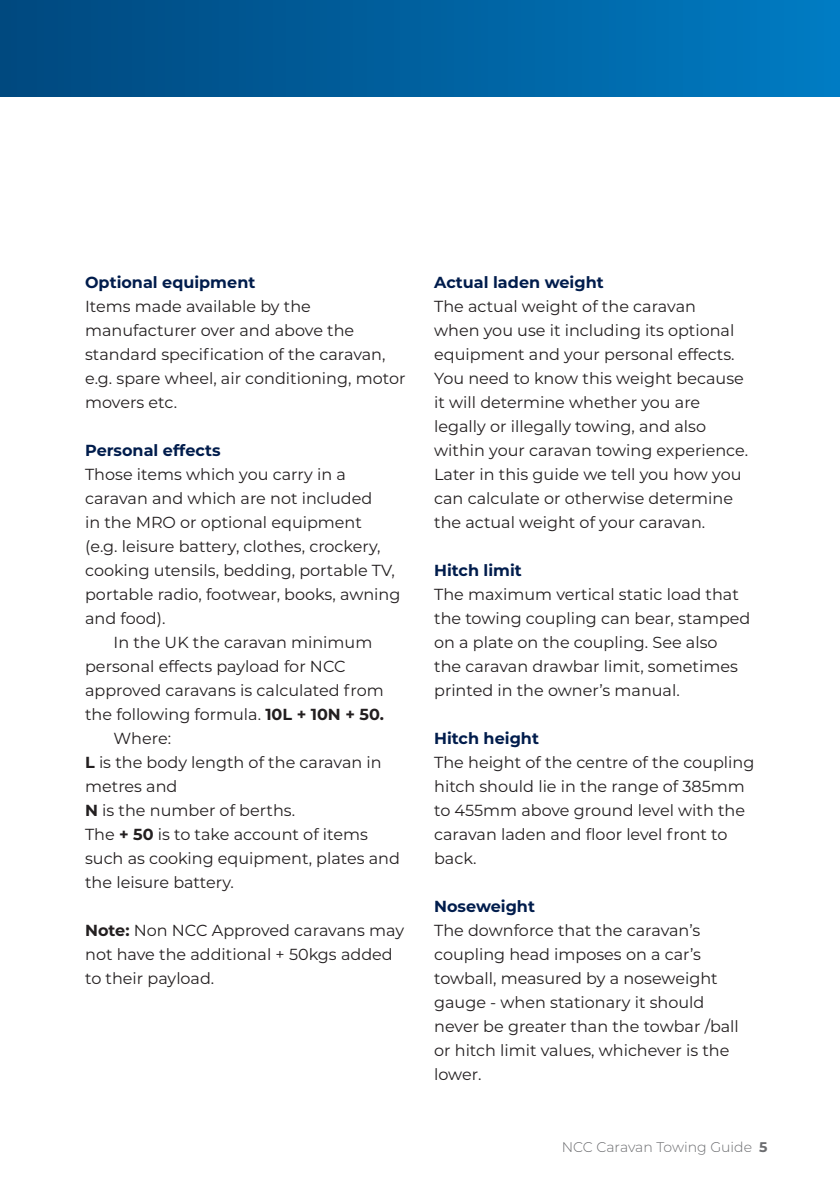
<style>
.page{position:relative;width:840px;height:1191px;background:#fff}
.page>*{position:absolute;margin:0;border:0;box-sizing:border-box;transform-origin:0 0}
.t1{font:16px/24px "Montserrat";color:#231f20}
.t2{font:700 16px "Montserrat";color:#001c4c}
.t3{font:300 14px "Montserrat";color:#6c6d70}
.s1{font-weight:700}
</style>
<div class="page">
<div style="left:0;top:0;width:839px;height:96px;background:linear-gradient(to right,#00477e,#007bc2)"></div>
<p class="t2" style="left:85px;top:271px;width:172px">Optional equipment</p>
<p class="t1" style="left:85px;top:294px;width:321px">Items made available by the manufacturer over and above the standard specification of the caravan, e.g. spare wheel, air conditioning, motor movers etc.</p>
<p class="t2" style="left:85px;top:439px;width:137px">Personal effects</p>
<p class="t1" style="left:85px;top:462px;width:262px">Those items which you carry in a</p>
<p class="t1" style="left:85px;top:486px;width:288px">caravan and which are not included</p>
<p class="t1" style="left:85px;top:510px;width:278px">in the MRO or optional equipment</p>
<p class="t1" style="left:85px;top:534px;width:297px">(e.g. leisure battery, clothes, crockery,</p>
<p class="t1" style="left:85px;top:558px;width:311px">cooking utensils, bedding, portable TV,</p>
<p class="t1" style="left:85px;top:582px;width:316px">portable radio, footwear, books, awning</p>
<p class="t1" style="left:85px;top:606px;width:82px">and food).</p>
<p class="t1" style="left:113px;top:630px;width:260px">In the UK the caravan minimum</p>
<p class="t1" style="left:85px;top:654px;width:262px">personal effects payload for NCC</p>
<p class="t1" style="left:85px;top:678px;width:300px">approved caravans is calculated from</p>
<p class="t1" style="left:85px;top:702px;width:300px">the following formula. <span class="s1">10L + 10N + 50.</span></p>
<p class="t1" style="left:113px;top:726px;width:59px">Where:</p>
<p class="t1" style="left:85px;top:750px;width:298px"><span class="s1">L</span> is the body length of the caravan in</p>
<p class="t1" style="left:85px;top:774px;width:94px">metres and</p>
<p class="t1" style="left:85px;top:798px;width:211px"><span class="s1">N</span> is the number of berths.</p>
<p class="t1" style="left:85px;top:822px;width:284px">The <span class="s1">+ 50</span> is to take account of items</p>
<p class="t1" style="left:85px;top:846px;width:316px">such as cooking equipment, plates and</p>
<p class="t1" style="left:85px;top:870px;width:150px">the leisure battery.</p>
<p class="t1" style="left:85px;top:918px;width:320px"><span class="s1">Note:</span> Non NCC Approved caravans may not have the additional + 50kgs added to their payload.</p>
<p class="t2" style="left:434px;top:271px;width:171px">Actual laden weight</p>
<p class="t1" style="left:434px;top:294px;width:315px">The actual weight of the caravan<br>when you use it including its optional equipment and your personal effects.<br>You need to know this weight because it will determine whether you are legally or illegally towing, and also within your caravan towing experience.<br>Later in this guide we tell you how you can calculate or otherwise determine the actual weight of your caravan.</p>
<p class="t2" style="left:434px;top:559px;width:89px">Hitch limit</p>
<p class="t1" style="left:434px;top:582px;width:317px">The maximum vertical static load that the towing coupling can bear, stamped on a plate on the coupling. See also<br>the caravan drawbar limit, sometimes printed in the owner’s manual.</p>
<p class="t2" style="left:434px;top:727px;width:106px">Hitch height</p>
<p class="t1" style="left:434px;top:750px;width:321px">The height of the centre of the coupling hitch should lie in the range of 385mm to 455mm above ground level with the caravan laden and floor level front to back.</p>
<p class="t2" style="left:434px;top:895px;width:102px">Noseweight</p>
<p class="t1" style="left:434px;top:918px;width:306px">The downforce that the caravan’s coupling head imposes on a car’s towball, measured by a noseweight gauge - when stationary it should never be greater than the towbar /ball or hitch limit values, whichever is the lower.</p>
<p class="t3" style="left:561px;top:1138px;width:207px">NCC Caravan Towing Guide <span class="s1">5</span></p>
</div>
